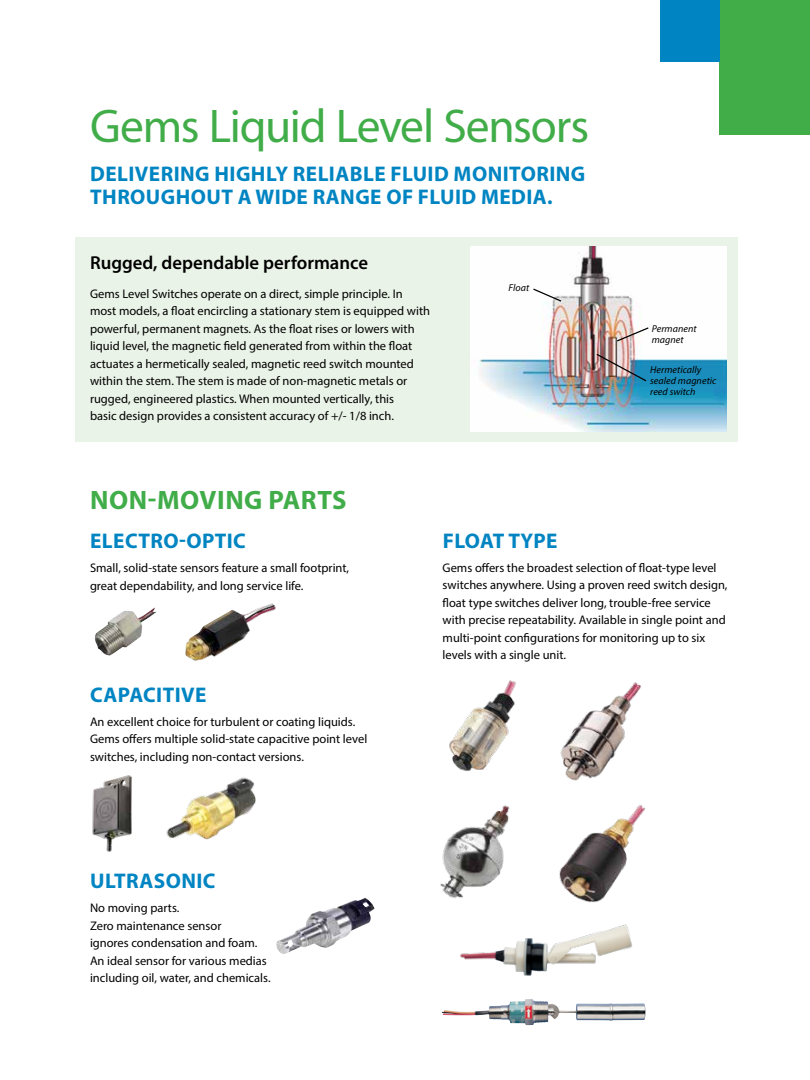
<style>
.page{position:relative;width:810px;height:1080px;background:#fff}
.page>*{position:absolute;margin:0;border:0;box-sizing:border-box;transform-origin:0 0}
.t1{font:47.5px "Myriad Pro";letter-spacing:-.025em;color:#41ad49}
.t2{font:700 26.75px "Myriad Pro";letter-spacing:.02em;color:#41ad49}
.t3{font:700 21.25px/23.8px "Myriad Pro";letter-spacing:.02em;color:#0085c2}
.t4{font:600 18.75px "Myriad Pro";color:#000}
.t5{font:12.5px/17.5px "Myriad Pro";color:#000}
.t6{font:italic 10px/11.2px "Myriad Pro";letter-spacing:.01em;color:#000}
</style>
<div class="page">
<div style="left:76px;top:238px;width:662px;height:204px;background:#eaf3e7"></div>
<hr style="left:0;top:0;width:1px;height:1080px;background:#0085c2">
<div style="left:720px;top:0;width:90px;height:134px;background:#41ad49"></div>
<div style="left:661px;top:0;width:59px;height:62px;background:#0085c2"></div>
<img style="left:470px;top:246px;width:257px;height:186px">
<img style="left:95px;top:608px;width:61px;height:48px">
<img style="left:185px;top:603px;width:91px;height:58px">
<img style="left:92px;top:775px;width:40px;height:77px">
<img style="left:166px;top:777px;width:90px;height:63px">
<img style="left:338px;top:898px;width:27px;height:9px">
<img style="left:449px;top:680px;width:67px;height:92px">
<img style="left:560px;top:682px;width:81px;height:99px">
<img style="left:559px;top:804px;width:86px;height:99px">
<img style="left:440px;top:805px;width:70px;height:94px">
<img style="left:460px;top:924px;width:173px;height:52px">
<img style="left:441px;top:999px;width:205px;height:26px">
<svg style="left:532px;top:287px;width:31px;height:16px"></svg>
<svg style="left:616px;top:326px;width:34px;height:17px"></svg>
<img style="left:595px;top:353px;width:53px;height:30px">
<h1 class="t1" style="left:90px;top:97px;width:501px">Gems Liquid Level Sensors</h1>
<h3 class="t3" style="left:90px;top:161px;width:497px">DELIVERING HIGHLY RELIABLE FLUID MONITORING<br>THROUGHOUT A WIDE RANGE OF FLUID MEDIA.</h3>
<h3 class="t4" style="left:90px;top:251px;width:280px">Rugged, dependable performance</h3>
<p class="t5" style="left:90px;top:285px;width:342px">Gems Level Switches operate on a direct, simple principle. In most models, a float encircling a stationary stem is equipped with powerful, permanent magnets. As the float rises or lowers with liquid level, the magnetic field generated from within the float actuates a hermetically sealed, magnetic reed switch mounted within the stem. The stem is made of non-magnetic metals or rugged, engineered plastics. When mounted vertically, this<br>basic design provides a consistent accuracy of +/- 1/8 inch.</p>
<h2 class="t2" style="left:90px;top:482px;width:258px">NON-MOVING PARTS</h2>
<p class="t6" style="left:509px;top:282px;width:22px">Float</p>
<p class="t6" style="left:652px;top:322px;width:46px">Permanent magnet</p>
<p class="t6" style="left:650px;top:363px;width:68px">Hermetically sealed magnetic reed switch</p>
<h3 class="t3" style="left:90px;top:529px;width:157px">ELECTRO-OPTIC</h3>
<p class="t5" style="left:90px;top:559px;width:261px">Small, solid-state sensors feature a small footprint, great dependability, and long service life.</p>
<h3 class="t3" style="left:90px;top:682px;width:118px">CAPACITIVE</h3>
<p class="t5" style="left:90px;top:713px;width:279px">An excellent choice for turbulent or coating liquids.<br>Gems offers multiple solid-state capacitive point level switches, including non-contact versions.</p>
<h3 class="t3" style="left:90px;top:869px;width:127px">ULTRASONIC</h3>
<p class="t5" style="left:90px;top:899px;width:182px">No moving parts.<br>Zero maintenance sensor<br>ignores condensation and foam.<br>An ideal sensor for various medias including oil, water, and chemicals.</p>
<h3 class="t3" style="left:443px;top:528px;width:116px">FLOAT TYPE</h3>
<p class="t5" style="left:443px;top:559px;width:286px">Gems offers the broadest selection of float-type level switches anywhere. Using a proven reed switch design, float type switches deliver long, trouble-free service with precise repeatability. Available in single point and multi-point configurations for monitoring up to six levels with a single unit.</p>
</div>
